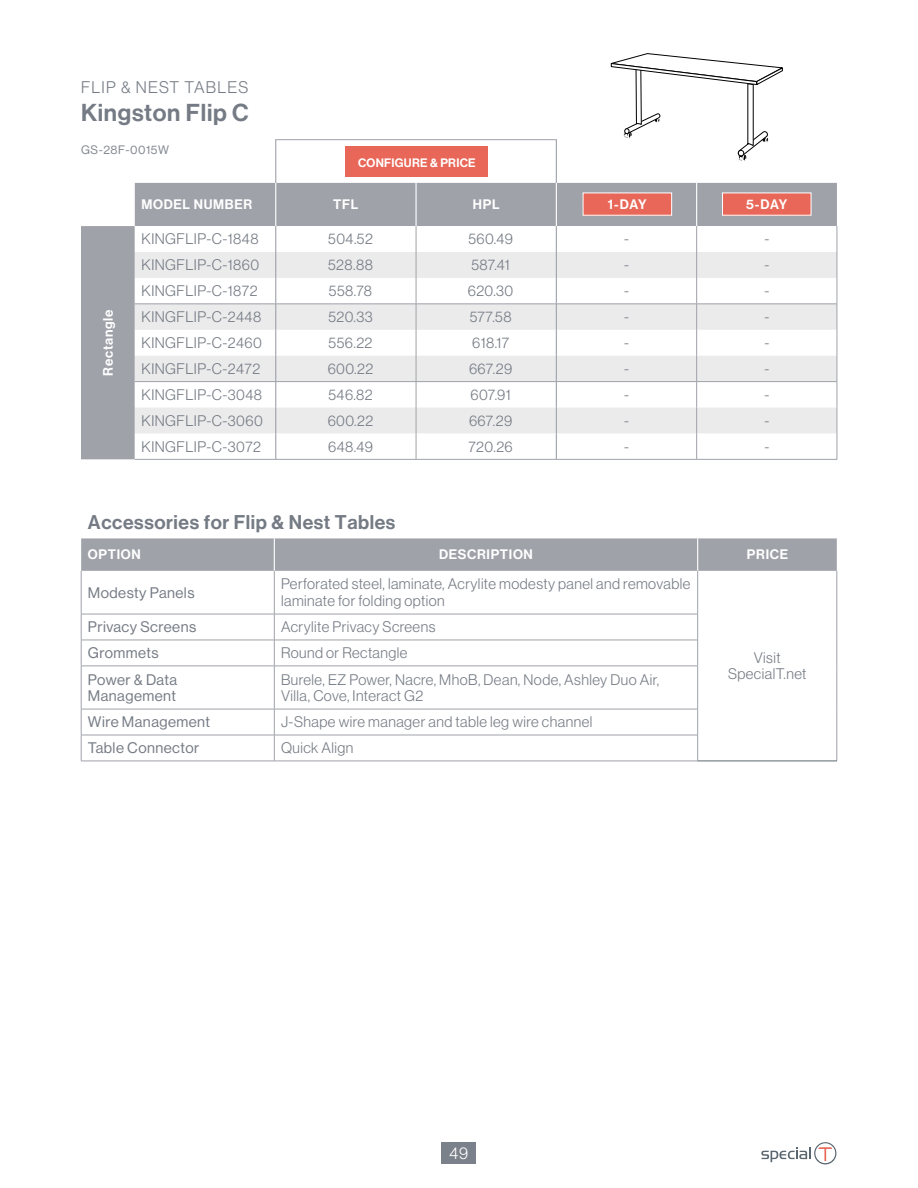
<style>
.page{position:relative;width:918px;height:1188px;background:#fff}
.page>*{position:absolute;margin:0;border:0;box-sizing:border-box;transform-origin:0 0}
.t1{font:24px "N Haas Grotesk DS Pro 65 Md";letter-spacing:.03em;color:#757b84}
.t2{font:19.5px "N Haas Grotesk DS Pro 65 Md";letter-spacing:.03em;color:#757b84}
.t3{font:16.65px "N Haas Grotesk DS Pro 45 Lt";color:#fff}
.t4{font:16.5px "N Haas Grotesk DS Pro 45 Lt";letter-spacing:.08em;color:#757b84}
.t5{font:15px/16.5px "N Haas Grotesk DS Pro 45 Lt";letter-spacing:.03em;color:#757b84}
.t6{font:15px "N Haas Grotesk DS Pro 55 Rg";letter-spacing:.03em;color:#757b84}
.TOC_Content{font:13.5px "N Haas Grotesk DS Pro 65 Md";letter-spacing:.05em;color:#fff}
.t7{font:12px "N Haas Grotesk DS Pro 65 Md";letter-spacing:.02em;color:#fff}
.t8{font:12px "N Haas Grotesk DS Pro 55 Rg";letter-spacing:.05em;color:#828790}
</style>
<div class="page">
<svg style="left:610px;top:53px;width:173px;height:130px"></svg>
<div style="left:442px;top:1142px;width:34px;height:22px;background:#7b818a"></div>
<svg style="left:761px;top:1142px;width:75px;height:22px"></svg>
<svg style="left:81px;top:183px;width:756px;height:276px;background:#a5a8ae"></svg>
<svg style="left:135px;top:226px;width:702px;height:233px"></svg>
<svg style="left:135px;top:252px;width:702px;height:181px;fill:#ebebec"></svg>
<hr style="left:696px;top:183px;width:1px;height:43px;background:#fff">
<hr style="left:275px;top:183px;width:1px;height:43px;background:#fff">
<hr style="left:415px;top:183px;width:2px;height:43px;background:#fff">
<hr style="left:556px;top:183px;width:1px;height:43px;background:#fff">
<svg style="left:556px;top:226px;width:1px;height:233px"></svg>
<svg style="left:275px;top:226px;width:1px;height:233px"></svg>
<hr style="left:275px;top:140px;width:1px;height:43px;background:#9fa2a9">
<hr style="left:556px;top:140px;width:1px;height:43px;background:#9fa2a9">
<hr style="left:135px;top:459px;width:141px;height:1px;background:#9fa2a9">
<hr style="left:275px;top:139px;width:141px;height:1px;background:#9fa2a9">
<hr style="left:416px;top:139px;width:141px;height:1px;background:#9fa2a9">
<hr style="left:276px;top:459px;width:140px;height:1px;background:#9fa2a9">
<hr style="left:416px;top:459px;width:140px;height:1px;background:#9fa2a9">
<hr style="left:556px;top:459px;width:141px;height:1px;background:#9fa2a9">
<hr style="left:697px;top:459px;width:140px;height:1px;background:#9fa2a9">
<svg style="left:416px;top:226px;width:1px;height:233px"></svg>
<svg style="left:837px;top:226px;width:1px;height:233px"></svg>
<hr style="left:135px;top:304px;width:141px;height:1px;background:#9fa2a9">
<hr style="left:276px;top:304px;width:140px;height:1px;background:#9fa2a9">
<hr style="left:416px;top:304px;width:140px;height:1px;background:#9fa2a9">
<hr style="left:556px;top:304px;width:141px;height:1px;background:#9fa2a9">
<hr style="left:697px;top:304px;width:140px;height:1px;background:#9fa2a9">
<hr style="left:135px;top:381px;width:141px;height:1px;background:#9fa2a9">
<hr style="left:276px;top:381px;width:140px;height:1px;background:#9fa2a9">
<hr style="left:416px;top:381px;width:140px;height:1px;background:#9fa2a9">
<hr style="left:556px;top:381px;width:141px;height:1px;background:#9fa2a9">
<hr style="left:697px;top:381px;width:140px;height:1px;background:#9fa2a9">
<svg style="left:696px;top:226px;width:1px;height:233px"></svg>
<div style="left:583px;top:193px;width:89px;height:22px;background:#e86758"></div>
<div style="left:723px;top:193px;width:88px;height:22px;background:#e86758"></div>
<div style="left:346px;top:147px;width:142px;height:30px;background:#e86758"></div>
<div style="left:81px;top:538px;width:756px;height:33px;background:#9fa2a9"></div>
<hr style="left:81px;top:614px;width:193px;height:1px;background:#9fa2a9">
<hr style="left:275px;top:614px;width:422px;height:1px;background:#9fa2a9">
<hr style="left:81px;top:640px;width:193px;height:1px;background:#9fa2a9">
<hr style="left:275px;top:640px;width:422px;height:1px;background:#9fa2a9">
<hr style="left:81px;top:666px;width:193px;height:1px;background:#9fa2a9">
<hr style="left:275px;top:666px;width:422px;height:1px;background:#9fa2a9">
<hr style="left:81px;top:709px;width:193px;height:1px;background:#9fa2a9">
<hr style="left:275px;top:709px;width:422px;height:1px;background:#9fa2a9">
<hr style="left:81px;top:735px;width:193px;height:1px;background:#9fa2a9">
<hr style="left:275px;top:735px;width:422px;height:1px;background:#9fa2a9">
<hr style="left:81px;top:571px;width:1px;height:43px;background:#9fa2a9">
<svg style="left:81px;top:614px;width:1px;height:52px"></svg>
<hr style="left:81px;top:666px;width:1px;height:43px;background:#9fa2a9">
<svg style="left:81px;top:709px;width:1px;height:52px"></svg>
<hr style="left:837px;top:571px;width:1px;height:43px;background:#9fa2a9">
<svg style="left:837px;top:614px;width:1px;height:52px"></svg>
<hr style="left:837px;top:666px;width:1px;height:43px;background:#9fa2a9">
<svg style="left:837px;top:709px;width:1px;height:52px"></svg>
<hr style="left:81px;top:761px;width:193px;height:1px;background:#9fa2a9">
<hr style="left:274px;top:761px;width:424px;height:1px;background:#9fa2a9">
<hr style="left:274px;top:538px;width:1px;height:33px;background:#fff">
<hr style="left:697px;top:538px;width:1px;height:33px;background:#fff">
<hr style="left:274px;top:571px;width:1px;height:43px;background:#9fa2a9">
<hr style="left:697px;top:571px;width:1px;height:43px;background:#9fa2a9">
<svg style="left:274px;top:614px;width:1px;height:52px"></svg>
<hr style="left:274px;top:666px;width:1px;height:43px;background:#9fa2a9">
<svg style="left:274px;top:709px;width:1px;height:52px"></svg>
<svg style="left:697px;top:614px;width:1px;height:52px"></svg>
<hr style="left:697px;top:666px;width:1px;height:43px;background:#9fa2a9">
<svg style="left:697px;top:709px;width:1px;height:52px"></svg>
<hr style="left:698px;top:761px;width:139px;height:1px;background:#5b6770">
<p class="t4" style="left:81px;top:77px;width:169px">FLIP &amp; NEST TABLES</p>
<p class="t1" style="left:81px;top:99px;width:169px">Kingston Flip C</p>
<p class="t8" style="left:81px;top:143px;width:90px">GS-28F-0015W</p>
<p class="t7" style="left:358px;top:155px;width:119px">CONFIGURE &amp; PRICE</p>
<p class="TOC_Content" style="left:142px;top:197px;width:112px">MODEL NUMBER</p>
<p class="TOC_Content" style="left:333px;top:197px;width:27px">TFL</p>
<p class="TOC_Content" style="left:473px;top:197px;width:28px">HPL</p>
<p class="TOC_Content" style="left:608px;top:197px;width:40px">1-DAY</p>
<p class="TOC_Content" style="left:746px;top:197px;width:43px">5-DAY</p>
<p class="TOC_Content" style="left:100px;top:376px;width:67px;rotate:-90deg">Rectangle</p>
<p class="t5" style="left:142px;top:231px;width:119px">KINGFLIP-C-1848</p>
<p class="t5" style="left:328px;top:231px;width:46px">504.52</p>
<p class="t5" style="left:468px;top:231px;width:46px">560.49</p>
<p class="t5" style="left:624px;top:231px;width:6px">-</p>
<p class="t5" style="left:764px;top:231px;width:6px">-</p>
<p class="t5" style="left:142px;top:257px;width:119px">KINGFLIP-C-1860</p>
<p class="t5" style="left:328px;top:257px;width:46px">528.88</p>
<p class="t5" style="left:471px;top:257px;width:40px">587.41</p>
<p class="t5" style="left:624px;top:257px;width:6px">-</p>
<p class="t5" style="left:764px;top:257px;width:6px">-</p>
<p class="t5" style="left:142px;top:283px;width:117px">KINGFLIP-C-1872</p>
<p class="t5" style="left:329px;top:283px;width:45px">558.78</p>
<p class="t5" style="left:468px;top:283px;width:47px">620.30</p>
<p class="t5" style="left:624px;top:283px;width:6px">-</p>
<p class="t5" style="left:764px;top:283px;width:6px">-</p>
<p class="t5" style="left:142px;top:309px;width:121px">KINGFLIP-C-2448</p>
<p class="t5" style="left:328px;top:309px;width:46px">520.33</p>
<p class="t5" style="left:470px;top:309px;width:43px">577.58</p>
<p class="t5" style="left:624px;top:309px;width:6px">-</p>
<p class="t5" style="left:764px;top:309px;width:6px">-</p>
<p class="t5" style="left:142px;top:335px;width:122px">KINGFLIP-C-2460</p>
<p class="t5" style="left:329px;top:335px;width:45px">556.22</p>
<p class="t5" style="left:472px;top:335px;width:38px">618.17</p>
<p class="t5" style="left:624px;top:335px;width:6px">-</p>
<p class="t5" style="left:764px;top:335px;width:6px">-</p>
<p class="t5" style="left:142px;top:360px;width:120px">KINGFLIP-C-2472</p>
<p class="t5" style="left:328px;top:360px;width:47px">600.22</p>
<p class="t5" style="left:469px;top:360px;width:45px">667.29</p>
<p class="t5" style="left:624px;top:360px;width:6px">-</p>
<p class="t5" style="left:764px;top:360px;width:6px">-</p>
<p class="t5" style="left:142px;top:387px;width:122px">KINGFLIP-C-3048</p>
<p class="t5" style="left:328px;top:387px;width:46px">546.82</p>
<p class="t5" style="left:471px;top:387px;width:42px">607.91</p>
<p class="t5" style="left:624px;top:387px;width:6px">-</p>
<p class="t5" style="left:764px;top:387px;width:6px">-</p>
<p class="t5" style="left:142px;top:412px;width:123px">KINGFLIP-C-3060</p>
<p class="t5" style="left:328px;top:412px;width:47px">600.22</p>
<p class="t5" style="left:469px;top:412px;width:45px">667.29</p>
<p class="t5" style="left:624px;top:412px;width:6px">-</p>
<p class="t5" style="left:764px;top:412px;width:6px">-</p>
<p class="t5" style="left:142px;top:438px;width:121px">KINGFLIP-C-3072</p>
<p class="t5" style="left:328px;top:438px;width:46px">648.49</p>
<p class="t5" style="left:469px;top:438px;width:46px">720.26</p>
<p class="t5" style="left:624px;top:438px;width:6px">-</p>
<p class="t5" style="left:764px;top:438px;width:6px">-</p>
<p class="t2" style="left:88px;top:511px;width:309px">Accessories for Flip &amp; Nest Tables</p>
<p class="TOC_Content" style="left:88px;top:547px;width:54px">OPTION</p>
<p class="TOC_Content" style="left:439px;top:547px;width:95px">DESCRIPTION</p>
<p class="TOC_Content" style="left:747px;top:547px;width:43px">PRICE</p>
<p class="t6" style="left:88px;top:584px;width:108px">Modesty Panels</p>
<p class="t5" style="left:281px;top:576px;width:411px">Perforated steel, laminate, Acrylite modesty panel and removable laminate for folding option</p>
<p class="t6" style="left:88px;top:619px;width:110px">Privacy Screens</p>
<p class="t5" style="left:281px;top:619px;width:156px">Acrylite Privacy Screens</p>
<p class="t6" style="left:88px;top:645px;width:72px">Grommets</p>
<p class="t5" style="left:281px;top:645px;width:128px">Round or Rectangle</p>
<p class="t6" style="left:88px;top:671px;width:91px">Power &amp; Data</p>
<p class="t6" style="left:88px;top:687px;width:90px">Management</p>
<p class="t5" style="left:281px;top:671px;width:380px">Burele, EZ Power, Nacre, MhoB, Dean, Node, Ashley Duo Air,<br>Villa, Cove, Interact G2</p>
<p class="t6" style="left:88px;top:714px;width:124px">Wire Management</p>
<p class="t5" style="left:281px;top:714px;width:313px">J-Shape wire manager and table leg wire channel</p>
<p class="t6" style="left:88px;top:740px;width:113px">Table Connector</p>
<p class="t5" style="left:281px;top:740px;width:74px">Quick Align</p>
<p class="t5" style="left:754px;top:649px;width:28px">Visit</p>
<p class="t5" style="left:728px;top:666px;width:80px">SpecialT.net</p>
<p class="t3" style="left:450px;top:1143px;width:20px">49</p>
</div>
